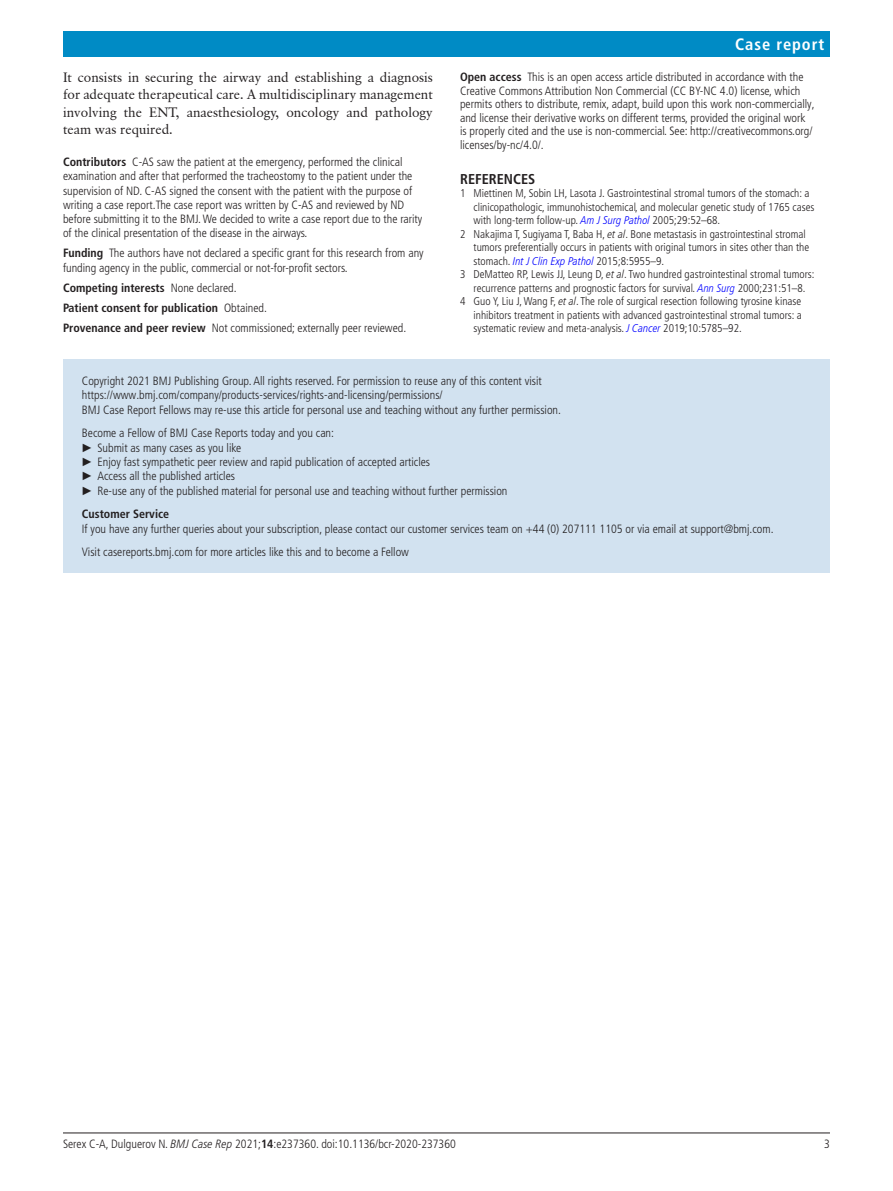
<style>
.page{position:relative;width:893px;height:1191px;background:#fff}
.page>*{position:absolute;margin:0;border:0;box-sizing:border-box;transform-origin:0 0}
.t1{font:700 condensed 16.5px "Frutiger LT Pro";letter-spacing:.055em;color:#fff}
.t2{font:700 condensed 14.25px "Frutiger LT Std";color:#231f20}
.t3{font:13.5px/17.2px "Classical Garamond BT";color:#231f20;text-align:justify}
.t4{font:300 condensed 12px/14.2px "Frutiger LT Pro";color:#231f20}
.t5{font:700 condensed 12px/20.2px "Frutiger LT Pro";color:#231f20}
.t6{font:300 condensed 11.25px "Frutiger LT Pro";color:#231f20}
.s1{font-weight:700}
.s2{font-weight:300}
.s3{font-style:italic;color:#00f}
.s4{font-style:italic}
.s5{font-family:"Arial";font-weight:400;font-stretch:normal}
</style>
<div class="page">
<hr style="left:63px;top:1132px;width:767px;height:1px;background:#231f20">
<div style="left:63px;top:31px;width:767px;height:25px;background:#008bc5"></div>
<div style="left:63px;top:359px;width:767px;height:213px;background:#d2e2f0"></div>
<p class="t3" style="left:63px;top:69px;width:371px">It consists in securing the airway and establishing a diagnosis for adequate therapeutical care. A multidisciplinary management involving the ENT, anaesthesiology, oncology and pathology team was required.</p>
<p class="t4" style="left:63px;top:155px;width:361px"><span class="s1">Contributors</span> C-AS saw the patient at the emergency, performed the clinical examination and after that performed the tracheostomy to the patient under the supervision of ND. C-AS signed the consent with the patient with the purpose of writing a case report.The case report was written by C-AS and reviewed by ND before submitting it to the BMJ. We decided to write a case report due to the rarity of the clinical presentation of the disease in the airways.</p>
<p class="t4" style="left:63px;top:246px;width:362px"><span class="s1">Funding</span> The authors have not declared a specific grant for this research from any funding agency in the public, commercial or not-for-profit sectors.</p>
<p class="t5" style="left:63px;top:277px;width:345px">Competing interests <span class="s2">None declared.<br></span>Patient consent for publication <span class="s2">Obtained.<br></span>Provenance and peer review <span class="s2">Not commissioned; externally peer reviewed.</span></p>
<h1 class="t1" style="left:735px;top:34px;width:91px">Case report</h1>
<p class="t4" style="left:460px;top:70px;width:356px;line-height:13.5px"><span class="s1">Open access</span> This is an open access article distributed in accordance with the Creative Commons Attribution Non Commercial (CC BY-NC 4.0) license, which permits others to distribute, remix, adapt, build upon this work non-commercially, and license their derivative works on different terms, provided the original work is properly cited and the use is non-commercial. See: http://creativecommons.org/ licenses/by-nc/4.0/.</p>
<p class="t2" style="left:460px;top:170px;width:77px">REFERENCES</p>
<p class="t6" style="left:460px;top:187px;width:351px">1 Miettinen M, Sobin LH, Lasota J. Gastrointestinal stromal tumors of the stomach: a</p>
<p class="t6" style="left:474px;top:200px;width:342px">clinicopathologic, immunohistochemical, and molecular genetic study of 1765 cases</p>
<p class="t6" style="left:474px;top:214px;width:248px">with long-term follow-up. <span class="s3">Am J Surg Pathol</span> 2005;29:52–68.</p>
<p class="t6" style="left:460px;top:227px;width:347px">2 Nakajima T, Sugiyama T, Baba H, <span class="s4">et al</span>. Bone metastasis in gastrointestinal stromal</p>
<p class="t6" style="left:474px;top:241px;width:337px">tumors preferentially occurs in patients with original tumors in sites other than the</p>
<p class="t6" style="left:474px;top:254px;width:192px">stomach. <span class="s3">Int J Clin Exp Pathol</span> 2015;8:5955–9.</p>
<p class="t6" style="left:460px;top:268px;width:356px">3 DeMatteo RP, Lewis JJ, Leung D, <span class="s4">et al</span>. Two hundred gastrointestinal stromal tumors:</p>
<p class="t6" style="left:474px;top:281px;width:333px">recurrence patterns and prognostic factors for survival. <span class="s3">Ann Surg</span> 2000;231:51–8.</p>
<p class="t6" style="left:460px;top:295px;width:343px">4 Guo Y, Liu J, Wang F, <span class="s4">et al</span>. The role of surgical resection following tyrosine kinase</p>
<p class="t6" style="left:474px;top:308px;width:330px">inhibitors treatment in patients with advanced gastrointestinal stromal tumors: a</p>
<p class="t6" style="left:474px;top:322px;width:270px">systematic review and meta-analysis. <span class="s3">J Cancer</span> 2019;10:5785–92.</p>
<p class="t4" style="left:82px;top:374px;width:481px">Copyright 2021 BMJ Publishing Group. All rights reserved. For permission to reuse any of this content visit https://www.bmj.com/company/products-services/rights-and-licensing/permissions/<br>BMJ Case Report Fellows may re-use this article for personal use and teaching without any further permission.</p>
<p class="t4" style="left:81px;top:426px;width:428px">Become a Fellow of BMJ Case Reports today and you can:<br><span class="s5">►</span> Submit as many cases as you like<br><span class="s5">►</span> Enjoy fast sympathetic peer review and rapid publication of accepted articles<br><span class="s5">►</span> Access all the published articles<br><span class="s5">►</span> Re-use any of the published material for personal use and teaching without further permission</p>
<p class="t5" style="left:82px;top:504px;width:89px">Customer Service</p>
<p class="t4" style="left:82px;top:517px;width:693px;line-height:23.4px">If you have any further queries about your subscription, please contact our customer services team on +44 (0) 207111 1105 or via email at support@bmj.com.<br>Visit casereports.bmj.com for more articles like this and to become a Fellow</p>
<p class="t4" style="left:63px;top:1136px;width:394px">Serex C-A, Dulguerov N. <span class="s4">BMJ Case Rep</span> 2021;<span class="s1">14</span>:e237360. doi:10.1136/bcr-2020-237360</p>
<p class="t4" style="left:824px;top:1136px;width:7px">3</p>
</div>
